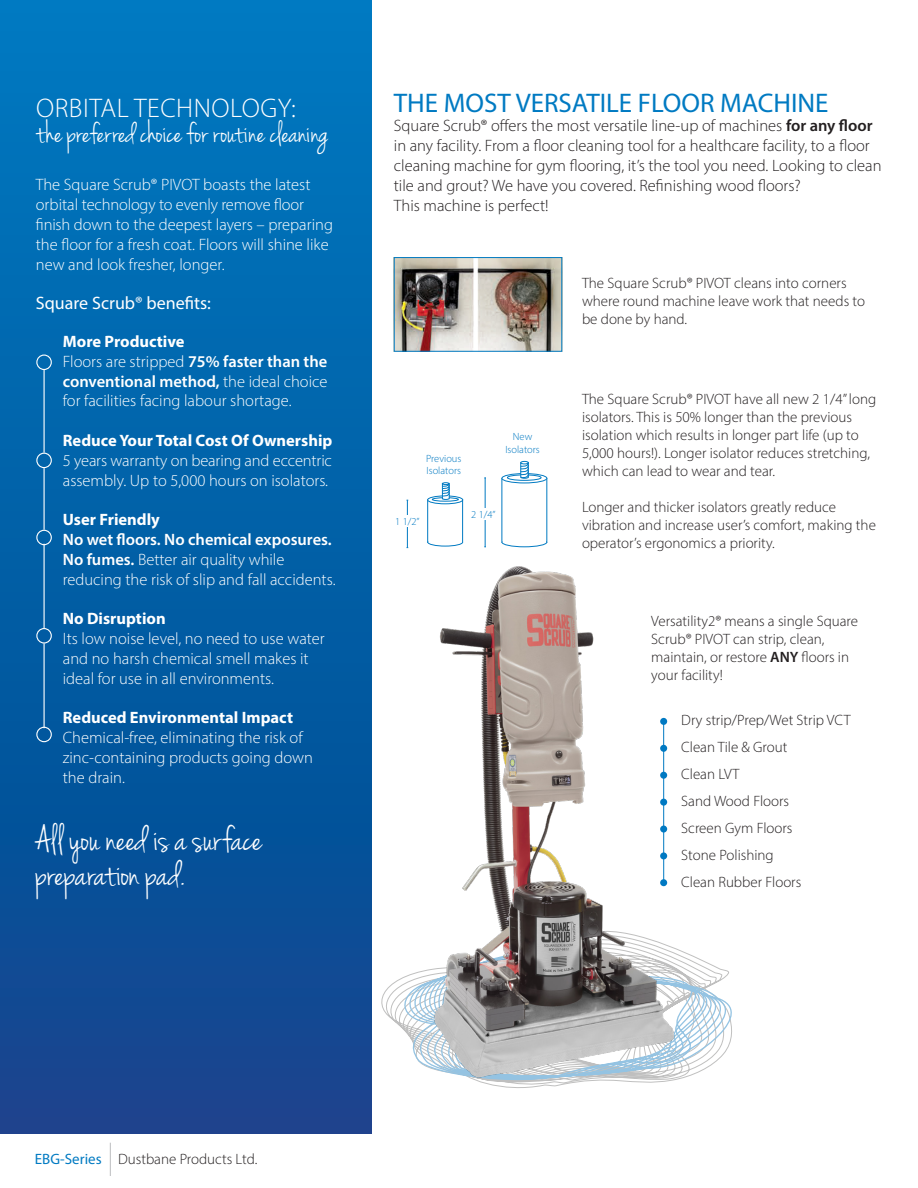
<style>
.page{position:relative;width:918px;height:1188px;background:#fff}
.page>*{position:absolute;margin:0;border:0;box-sizing:border-box;transform-origin:0 0}
.t1{font:39px/34.5px "Jenna Sue";color:#fff}
.t2{font:31.5px "Jenna Sue";color:#fff}
.Cap_Titles{font:27px "Myriad Pro";color:#007ac2}
.t3{font:300 27px "Myriad Pro";letter-spacing:.02em;color:#fff}
.t4{font:18px "Myriad Pro";color:#fff}
.t5{font:300 16.5px/19.8px "Myriad Pro";color:#fff}
.Cap_Titles-2{font:300 16.5px/19.8px "Myriad Pro";color:#231f20}
.t6{font:700 16.5px "Myriad Pro";color:#fff}
.t7{font:300 15px/18px "Myriad Pro";color:#231f20}
.t8{font:300 10.5px/12.6px "Myriad Pro";color:#0079c2}
.s1{font-weight:600}
.s2{font-weight:400;color:#007ac2}
</style>
<div class="page">
<hr style="left:110px;top:1143px;width:1px;height:33px;background:#bcbdc0">
<hr style="left:407px;top:500px;width:1px;height:48px;background:#007ac2">
<svg style="left:391px;top:961px;width:341px;height:126px"></svg>
<img style="left:415px;top:566px;width:290px;height:514px">
<div style="left:394px;top:515px;width:26px;height:12px;background:#fff"></div>
<hr style="left:663px;top:722px;width:1px;height:161px;background:#0079c2">
<div style="left:660px;top:718px;width:7px;height:7px;background:#0079c2;border-radius:50%"></div>
<div style="left:660px;top:745px;width:7px;height:7px;background:#0079c2;border-radius:50%"></div>
<div style="left:660px;top:772px;width:7px;height:7px;background:#0079c2;border-radius:50%"></div>
<div style="left:660px;top:799px;width:7px;height:7px;background:#0079c2;border-radius:50%"></div>
<div style="left:660px;top:826px;width:7px;height:7px;background:#0079c2;border-radius:50%"></div>
<div style="left:660px;top:852px;width:7px;height:7px;background:#0079c2;border-radius:50%"></div>
<div style="left:660px;top:879px;width:7px;height:7px;background:#0079c2;border-radius:50%"></div>
<svg style="left:427px;top:461px;width:120px;height:87px"></svg>
<div style="left:0;top:0;width:372px;height:1134px;background:linear-gradient(to bottom,#007ac1,#10438c)"></div>
<div style="left:36px;top:355px;width:16px;height:15px;border:1px solid #fff;border-radius:50%"></div>
<div style="left:36px;top:530px;width:16px;height:15px;border:1px solid #fff;border-radius:50%"></div>
<div style="left:36px;top:453px;width:16px;height:15px;border:1px solid #fff;border-radius:50%"></div>
<hr style="left:44px;top:370px;width:1px;height:83px;background:#fff">
<hr style="left:44px;top:468px;width:1px;height:62px;background:#fff">
<div style="left:36px;top:628px;width:16px;height:16px;border:1px solid #fff;border-radius:50%"></div>
<div style="left:36px;top:727px;width:16px;height:15px;border:1px solid #fff;border-radius:50%"></div>
<hr style="left:44px;top:643px;width:1px;height:85px;background:#fff">
<hr style="left:44px;top:544px;width:1px;height:84px;background:#fff">
<img style="left:396px;top:259px;width:164px;height:91px">
<div style="left:394px;top:257px;width:168px;height:95px;border:1px solid #007ac2"></div>
<p class="t3" style="left:36px;top:91px;width:261px">ORBITAL TECHNOLOGY:</p>
<p class="t2" style="left:36px;top:115px;width:294px">the preferred choice for routine cleaning</p>
<p class="t5" style="left:36px;top:175px;width:299px">The Square Scrub® PIVOT boasts the latest orbital technology to evenly remove floor finish down to the deepest layers – preparing the floor for a fresh coat. Floors will shine like new and look fresher, longer.</p>
<p class="t4" style="left:36px;top:292px;width:177px">Square Scrub® benefits:</p>
<p class="t6" style="left:63px;top:331px;width:123px">More Productive</p>
<p class="t5" style="left:63px;top:351px;width:266px;text-align:justify">Floors are stripped <span class="s1">75% faster than the conventional method,</span> the ideal choice for facilities facing labour shortage.</p>
<p class="t6" style="left:63px;top:430px;width:271px">Reduce Your Total Cost Of Ownership</p>
<p class="t5" style="left:63px;top:450px;width:271px">5 years warranty on bearing and eccentric assembly. Up to 5,000 hours on isolators.</p>
<p class="t6" style="left:63px;top:509px;width:99px">User Friendly</p>
<p class="t5" style="left:63px;top:529px;width:274px"><span class="s1">No wet floors. No chemical exposures.<br>No fumes.</span> Better air quality while reducing the risk of slip and fall accidents.</p>
<p class="t6" style="left:63px;top:608px;width:104px">No Disruption</p>
<p class="t5" style="left:63px;top:628px;width:263px">Its low noise level, no need to use water and no harsh chemical smell makes it ideal for use in all environments.</p>
<p class="t6" style="left:63px;top:707px;width:232px">Reduced Environmental Impact</p>
<p class="t5" style="left:63px;top:727px;width:252px">Chemical-free, eliminating the risk of zinc-containing products going down the drain.</p>
<p class="t1" style="left:36px;top:824px;width:228px">All you need is a surface preparation pad.</p>
<p class="Cap_Titles" style="left:394px;top:86px;width:436px">THE MOST VERSATILE FLOOR MACHINE</p>
<p class="Cap_Titles-2" style="left:394px;top:116px;width:489px">Square Scrub® offers the most versatile line-up of machines <span class="s1">for any floor </span>in any facility. From a floor cleaning tool for a healthcare facility, to a floor cleaning machine for gym flooring, it’s the tool you need. Looking to clean tile and grout? We have you covered. Refinishing wood floors?<br>This machine is perfect!</p>
<p class="t8" style="left:426px;top:452px;width:37px">Previous<br>Isolators</p>
<p class="t8" style="left:505px;top:430px;width:36px;text-align:center">New<br>Isolators</p>
<p class="t8" style="left:395px;top:515px;width:26px">1 1/2”</p>
<p class="t8" style="left:471px;top:508px;width:26px">2 1/4”</p>
<p class="t7" style="left:582px;top:274px;width:285px">The Square Scrub® PIVOT cleans into corners where round machine leave work that needs to be done by hand.</p>
<p class="t7" style="left:582px;top:390px;width:296px">The Square Scrub® PIVOT have all new 2 1/4” long isolators. This is 50% longer than the previous isolation which results in longer part life (up to 5,000 hours!). Longer isolator reduces stretching, which can lead to wear and tear.</p>
<p class="t7" style="left:582px;top:498px;width:295px">Longer and thicker isolators greatly reduce vibration and increase user’s comfort, making the operator’s ergonomics a priority.</p>
<p class="t7" style="left:651px;top:612px;width:208px">Versatility2® means a single Square<br>Scrub® PIVOT can strip, clean, maintain, or restore <span class="s1">ANY</span> floors in your facility!</p>
<p class="t7" style="left:681px;top:711px;width:171px">Dry strip/Prep/Wet Strip VCT</p>
<p class="t7" style="left:681px;top:738px;width:108px">Clean Tile &amp; Grout</p>
<p class="t7" style="left:681px;top:765px;width:60px">Clean LVT</p>
<p class="t7" style="left:681px;top:792px;width:109px">Sand Wood Floors</p>
<p class="t7" style="left:681px;top:819px;width:113px">Screen Gym Floors</p>
<p class="t7" style="left:681px;top:846px;width:94px">Stone Polishing</p>
<p class="t7" style="left:681px;top:873px;width:122px">Clean Rubber Floors</p>
<p class="t7" style="left:35px;top:1150px;width:224px"><span class="s2">EBG-Series</span> Dustbane Products Ltd.</p>
</div>
